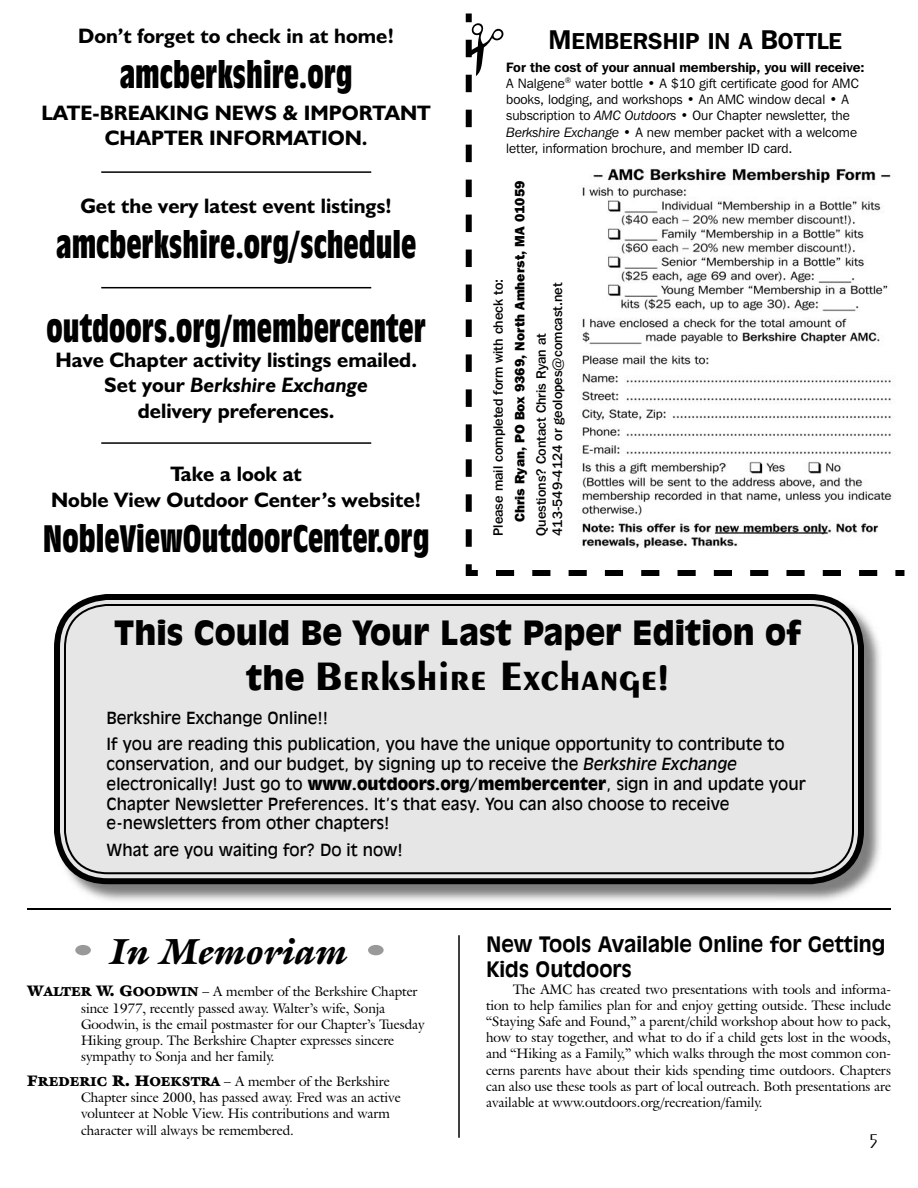
<style>
.page{position:relative;width:918px;height:1188px;background:#fff}
.page>*{position:absolute;margin:0;border:0;box-sizing:border-box;transform-origin:0 0}
.t1{font:700 42px "Exotic 350 BT";color:#000}
.t2{font:700 condensed 36px "Incised 901 BT";color:#000}
.t3{font:italic 900 36px "Galliard IT Cby BT";letter-spacing:.02em;color:#000}
.t4{font:900 33px "Incised 901 BT";color:#000}
.t5{font:600 22.95px "Franklin Gothic IT Cby BT";color:#000}
.t6{font:700 21px/25.2px "Humanist 521 BT";color:#000;text-align:center}
.t7{font:700 21px/25.2px "Incised 901 BT";color:#000}
.t8{font:300 21px "Exotic 350 BT";color:#000}
.t9{font:16.5px/19.8px "Incised 901 BT";color:#000}
.t10{font:13.5px/16.2px "Galliard IT Cby BT";color:#000}
.t11{font:13.5px/16.2px "Franklin Gothic IT Cby BT";color:#000}
.t12{font:500 13.5px/16.2px "Franklin Gothic IT Cby BT";color:#000}
.t13{font:800 13.5px "Franklin Gothic IT Cby BT";color:#000}
.s1{font-style:italic}
.s2{font-size:27px}
.s3{font-weight:600}
.s4{font-family:"Incised 901 BT";font-weight:900;font-size:33px}
.s5{font-weight:900}
.s6{color:#999}
.s7{font-weight:900;font-size:15px}
.s8{font-weight:900;font-size:12.75px}
</style>
<div class="page">
<hr style="left:27px;top:908px;width:864px;height:2px;background:#000">
<svg style="left:465px;top:13px;width:440px;height:563px"></svg>
<hr style="left:101px;top:171px;width:270px;height:2px;background:#000">
<hr style="left:101px;top:442px;width:270px;height:2px;background:#000">
<hr style="left:101px;top:287px;width:270px;height:1px;background:#000">
<img style="left:56px;top:596px;width:825px;height:305px">
<div style="left:57px;top:597px;width:804px;height:284px;background:#e6e6e6;border-radius:51px"></div>
<div style="left:54px;top:594px;width:810px;height:290px;border:6px solid #000;border-radius:51px"></div>
<div style="left:64px;top:604px;width:790px;height:270px;border:2px solid #000;border-radius:43px"></div>
<hr style="left:458px;top:935px;width:2px;height:203px;background:#000">
<svg style="left:465px;top:22px;width:40px;height:525px"></svg>
<h3 class="t6" style="left:78px;top:26px;width:317px">Don’t forget to check in at home!</h3>
<h2 class="t2" style="left:120px;top:58px;width:235px">amcberkshire.org</h2>
<h3 class="t6" style="left:42px;top:103px;width:391px">LATE-BREAKING NEWS &amp; IMPORTANT<br>CHAPTER INFORMATION.</h3>
<h3 class="t6" style="left:80px;top:195px;width:313px">Get the very latest event listings!</h3>
<h2 class="t2" style="left:56px;top:228px;width:362px">amcberkshire.org/schedule</h2>
<h2 class="t2" style="left:47px;top:312px;width:381px">outdoors.org/membercenter</h2>
<h3 class="t6" style="left:55px;top:350px;width:363px">Have Chapter activity listings emailed.<br>Set your <span class="s1">Berkshire Exchange<br></span>delivery preferences.</h3>
<h3 class="t6" style="left:51px;top:464px;width:372px">Take a look at<br>Noble View Outdoor Center’s website!</h3>
<h2 class="t2" style="left:43px;top:522px;width:388px">NobleViewOutdoorCenter.org</h2>
<h3 class="t5" style="left:549px;top:32px;width:295px"><span class="s2">M</span>EMBERSHIP IN A <span class="s2">B</span>OTTLE</h3>
<p class="t11" style="left:506px;top:60px;width:360px"><span class="s3">For the cost of your annual membership, you will receive:<br></span>A Nalgene<sup>®</sup> water bottle • A $10 gift certificate good for AMC books, lodging, and workshops • An AMC window decal • A subscription to <span class="s1">AMC Outdoors</span> • Our Chapter newsletter, the <span class="s1">Berkshire Exchange</span> • A new member packet with a welcome letter, information brochure, and member ID card.</p>
<p class="t12" style="left:491px;top:536px;width:259px;rotate:-90deg">Please mail completed form with check to:</p>
<p class="t13" style="left:515px;top:522px;width:343px;rotate:-90deg">Chris Ryan, PO Box 9369, North Amherst, MA 01059</p>
<p class="t12" style="left:535px;top:536px;width:255px;rotate:-90deg">Questions? Contact Chris Ryan at<br>413-549-4124 or geolopes@comcast.net</p>
<h3 class="t4" style="left:114px;top:622px;width:688px">This Could Be Your Last Paper Edition of</h3>
<h1 class="t1" style="left:246px;top:661px;width:424px"><span class="s4">the</span> Berkshire Exchange<span class="s4">!</span></h1>
<p class="t9" style="left:107px;top:706px;width:680px;line-height:26.5px">Berkshire Exchange Online!!<br>If you are reading this publication, you have the unique opportunity to contribute to</p>
<p class="t9" style="left:107px;top:756px;width:700px">conservation, and our budget, by signing up to receive the <span class="s1">Berkshire Exchange </span>electronically! Just go to <span class="s5">www.outdoors.org/membercenter</span>, sign in and update your Chapter Newsletter Preferences. It’s that easy. You can also choose to receive e-newsletters from other chapters!</p>
<p class="t9" style="left:107px;top:842px;width:298px">What are you waiting for? Do it now!</p>
<h2 class="t3" style="left:67px;top:938px;width:326px"><span class="s6">•</span> In Memoriam <span class="s6">•</span></h2>
<p class="t10" style="left:81px;top:985px;width:345px;text-indent:-54px"><span class="s7">W</span><span class="s8">ALTER</span> <span class="s7">W. G</span><span class="s8">OODWIN</span> – A member of the Berkshire Chapter since 1977, recently passed away. Walter’s wife, Sonja Goodwin, is the email postmaster for our Chapter’s Tuesday Hiking group. The Berkshire Chapter expresses sincere sympathy to Sonja and her family.</p>
<p class="t10" style="left:81px;top:1074px;width:321px;text-indent:-54px"><span class="s7">F</span><span class="s8">REDERIC</span> <span class="s7">R. H</span><span class="s8">OEKSTRA</span> – A member of the Berkshire Chapter since 2000, has passed away. Fred was an active volunteer at Noble View. His contributions and warm character will always be remembered.</p>
<h3 class="t7" style="left:486px;top:935px;width:401px">New Tools Available Online for Getting<br>Kids Outdoors</h3>
<p class="t10" style="left:513px;top:982px;width:379px">The AMC has created two presentations with tools and informa-</p>
<p class="t10" style="left:490px;top:998px;width:5px">i</p>
<p class="t10" style="left:530px;top:998px;width:35px">hl f</p>
<p class="t10" style="left:580px;top:998px;width:12px">ili</p>
<p class="t10" style="left:614px;top:998px;width:5px">l</p>
<p class="t10" style="left:636px;top:998px;width:6px">f</p>
<p class="t10" style="left:670px;top:998px;width:9px">d</p>
<p class="t10" style="left:695px;top:998px;width:5px">j</p>
<p class="t10" style="left:739px;top:998px;width:5px">i</p>
<p class="t10" style="left:850px;top:998px;width:37px">i ld</p>
<p class="t10" style="left:486px;top:998px;width:407px;text-align:justify;text-indent:301px">id These nc u e “Staying Safe and Found,” a parent/child workshop about how to pack, how to stay together, and what to do if a child gets lost in the woods, and “Hiking as a Family,” which walks through the most common con&shy;cerns parents have about their kids spending time outdoors. Chapters can also use these tools as part of local outreach. Both presentations are available at www.outdoors.org/recreation/family.</p>
<p class="t10" style="left:486px;top:998px;width:323px">t on to e p am es p an or an en oy gett ng outs e.</p>
<h3 class="t8" style="left:870px;top:1133px;width:9px">5</h3>
</div>
